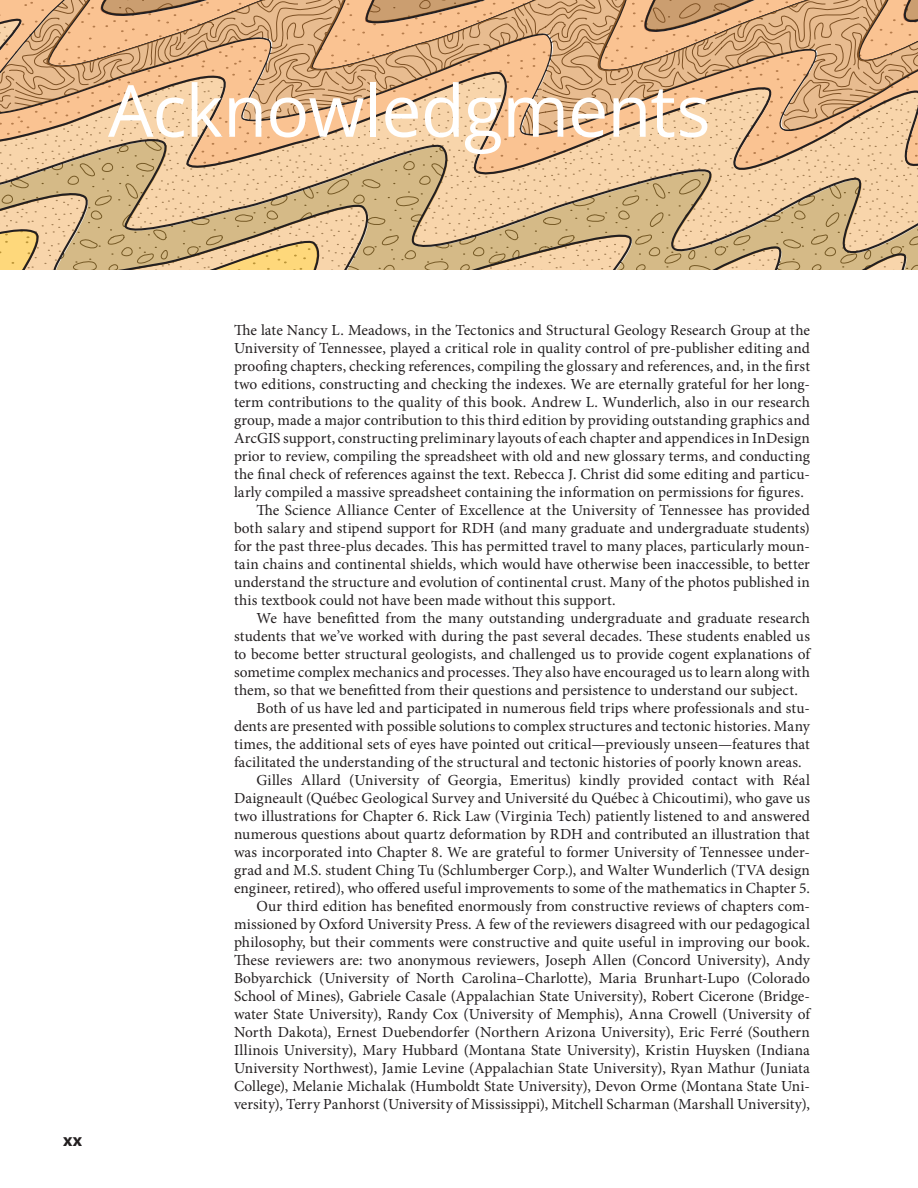
<style>
.page{position:relative;width:918px;height:1188px;background:#fff}
.page>*{position:absolute;margin:0;border:0;box-sizing:border-box;transform-origin:0 0}
.FMCT_PREF{font:72px "Open Sans";letter-spacing:-.015em;color:#fff}
.t1{font:700 18px "Myriad Pro";color:#231f20}
.PI{font:15.3px/18px "Minion Pro";letter-spacing:.005em;color:#231f20;text-align:justify}
</style>
<div class="page">
<svg style="left:0;top:35px;width:918px;height:31px;background:#dcad80"></svg>
<svg style="left:0;top:66px;width:918px;height:204px;background:#ddba8e"></svg>
<svg style="left:0;top:0;width:918px;height:35px;background:#d8a97d"></svg>
<p class="FMCT_PREF" style="left:108px;top:61px;width:604px">Acknowledgments</p>
<p class="t1" style="left:63px;top:1130px;width:21px">xx</p>
<p class="PI" style="left:234px;top:321px;width:578px">The late Nancy L. Meadows, in the Tectonics and Structural Geology Research Group at the University of Tennessee, played a critical role in quality control of pre-publisher editing and proofing chapters, checking references, compiling the glossary and references, and, in the first two editions, constructing and checking the indexes. We are eternally grateful for her long&shy;term contributions to the quality of this book. Andrew L. Wunderlich, also in our research group, made a major contribution to this third edition by providing outstanding graphics and ArcGIS support, constructing preliminary layouts of each chapter and appendices in InDesign prior to review, compiling the spreadsheet with old and new glossary terms, and conducting the final check of references against the text. Rebecca J. Christ did some editing and particu&shy;larly compiled a massive spreadsheet containing the information on permissions for figures.</p>
<p class="PI" style="left:234px;top:501px;width:578px;text-indent:22px">The Science Alliance Center of Excellence at the University of Tennessee has provided both salary and stipend support for RDH (and many graduate and undergraduate students) for the past three-plus decades. This has permitted travel to many places, particularly moun&shy;tain chains and continental shields, which would have otherwise been inaccessible, to better understand the structure and evolution of continental crust. Many of the photos published in this textbook could not have been made without this support.</p>
<p class="PI" style="left:234px;top:609px;width:578px;text-indent:22px">We have benefitted from the many outstanding undergraduate and graduate research students that we’ve worked with during the past several decades. These students enabled us to become better structural geologists, and challenged us to provide cogent explanations of sometime complex mechanics and processes. They also have encouraged us to learn along with them, so that we benefitted from their questions and persistence to understand our subject.</p>
<p class="PI" style="left:234px;top:699px;width:578px;text-indent:22px">Both of us have led and participated in numerous field trips where professionals and stu&shy;dents are presented with possible solutions to complex structures and tectonic histories. Many times, the additional sets of eyes have pointed out critical—previously unseen—features that facilitated the understanding of the structural and tectonic histories of poorly known areas.</p>
<p class="PI" style="left:234px;top:771px;width:578px;text-indent:22px">Gilles Allard (University of Georgia, Emeritus) kindly provided contact with Réal Daigneault (Québec Geological Survey and Université du Québec à Chicoutimi), who gave us two illustrations for Chapter 6. Rick Law (Virginia Tech) patiently listened to and answered numerous questions about quartz deformation by RDH and contributed an illustration that was incorporated into Chapter 8. We are grateful to former University of Tennessee under&shy;grad and M.S. student Ching Tu (Schlumberger Corp.), and Walter Wunderlich (TVA design engineer, retired), who offered useful improvements to some of the mathematics in Chapter 5.</p>
<p class="PI" style="left:234px;top:897px;width:578px;text-indent:22px">Our third edition has benefited enormously from constructive reviews of chapters com&shy;missioned by Oxford University Press. A few of the reviewers disagreed with our pedagogical philosophy, but their comments were constructive and quite useful in improving our book.<br>These reviewers are: two anonymous reviewers, Joseph Allen (Concord University), Andy Bobyarchick (University of North Carolina–Charlotte), Maria Brunhart-Lupo (Colorado School of Mines), Gabriele Casale (Appalachian State University), Robert Cicerone (Bridge&shy;water State University), Randy Cox (University of Memphis), Anna Crowell (University of North Dakota), Ernest Duebendorfer (Northern Arizona University), Eric Ferré (Southern Illinois University), Mary Hubbard (Montana State University), Kristin Huysken (Indiana University Northwest), Jamie Levine (Appalachian State University), Ryan Mathur (Juniata College), Melanie Michalak (Humboldt State University), Devon Orme (Montana State Uni&shy;versity), Terry Panhorst (University of Mississippi), Mitchell Scharman (Marshall University),</p>
</div>
